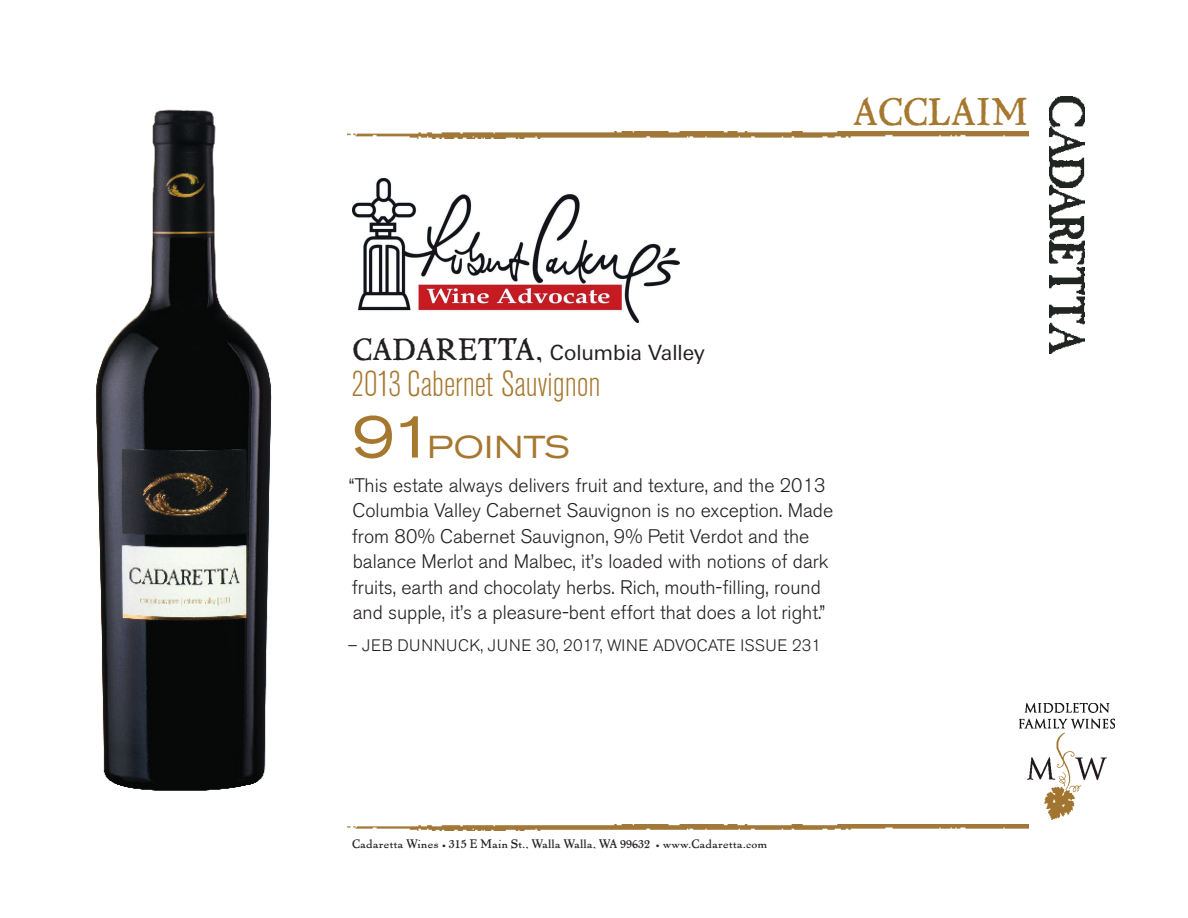
<style>
.page{position:relative;width:1188px;height:918px;background:#fff}
.page>*{position:absolute;margin:0;border:0;box-sizing:border-box;transform-origin:0 0}
.t1{font:37.5px "LTC Pabst Oldstyle";color:#a6782f}
.t2{font:300 condensed 36px "Akzidenz Grotesk BE";color:#a6782f}
.t3{font:expanded 31.5px "Akzidenz Grotesk BE";letter-spacing:.02em;color:#a6782f}
.t4{font:21px "Linotype Univers Basic";color:#231f20}
.t5{font:300 19.5px/25.5px "Akzidenz Grotesk BE";color:#231f20}
.t6{font:300 16.5px "Akzidenz Grotesk BE";letter-spacing:.025em;color:#231f20}
.t7{font:12px "LTC Pabst Oldstyle";color:#231f20}
.s1{font-family:"LTC Pabst Oldstyle";font-size:30px}
.s2{font-size:60px}
</style>
<div class="page">
<img style="left:347px;top:132px;width:681px;height:6px">
<img style="left:347px;top:824px;width:681px;height:7px">
<img style="left:1050px;top:97px;width:34px;height:256px">
<img style="left:1020px;top:704px;width:94px;height:115px">
<img style="left:352px;top:179px;width:328px;height:143px">
<img style="left:96px;top:109px;width:176px;height:682px">
<h1 class="t1" style="left:853px;top:87px;width:177px">ACCLAIM</h1>
<p class="t4" style="left:353px;top:341px;width:354px"><span class="s1">CADARETTA,</span> Columbia Valley</p>
<h2 class="t2" style="left:352px;top:364px;width:250px">2013 Cabernet Sauvignon</h2>
<h3 class="t3" style="left:353px;top:428px;width:219px"><span class="s2">91</span>POINTS</h3>
<p class="t5" style="left:349px;top:473px;width:486px">“This estate always delivers fruit and texture, and the 2013<br>Columbia Valley Cabernet Sauvignon is no exception. Made from 80% Cabernet Sauvignon, 9% Petit Verdot and the balance Merlot and Malbec, it’s loaded with notions of dark fruits, earth and chocolaty herbs. Rich, mouth-filling, round and supple, it’s a pleasure-bent effort that does a lot right.”</p>
<p class="t6" style="left:348px;top:636px;width:475px">– JEB DUNNUCK, JUNE 30, 2017, WINE ADVOCATE ISSUE 231</p>
<p class="t7" style="left:352px;top:836px;width:417px">Cadaretta Wines • 315 E Main St., Walla Walla, WA 99632 • www.Cadaretta.com</p>
</div>
